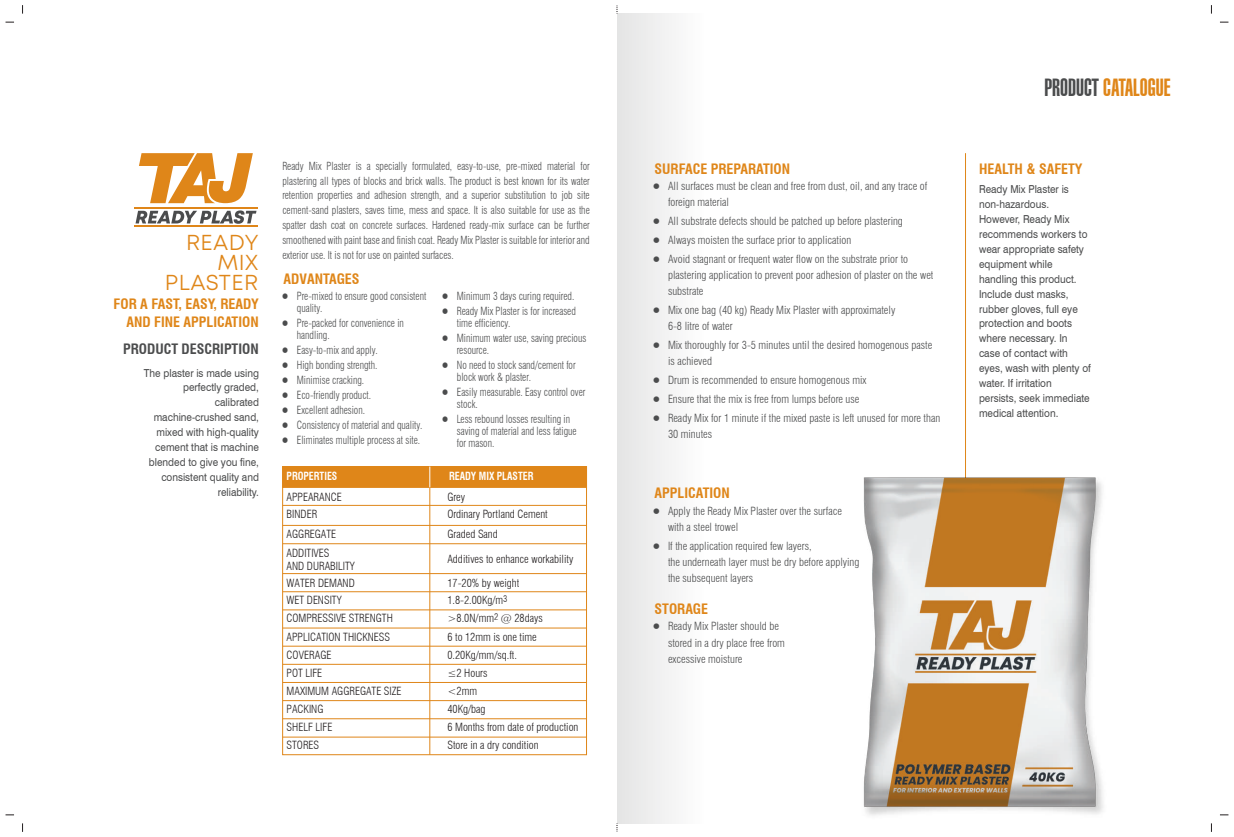
<style>
.page{position:relative;width:1234px;height:837px;background:#fff}
.page>*{position:absolute;margin:0;border:0;box-sizing:border-box;transform-origin:0 0}
.t1{font:900 extra-condensed 24.2px "Swiss 911 BT";letter-spacing:.005em;color:#df8619}
.t2{font:22px/20px "Mont";letter-spacing:.025em;color:#df8619;text-align:right}
.t3{font:700 condensed 14px/18px "Swiss 721 BT";color:#df8619;text-align:right}
.t4{font:700 condensed 14px "Swiss 721 BT";color:#4b4c4d}
.t5{font:300 condensed 11px/16px "Swiss 721 BT";color:#4b4c4d}
.t6{font:300 condensed 11px/12px "Swiss 721 BT";color:#4b4c4d;scale:.9 1}
.t7{font:11px/14.9px "Swiss 721 BT";color:#4b4c4d;scale:.91 1}
.t8{font:300 condensed 11px/17px "Swiss 721 BT";color:#231f20}
.t9{font:700 condensed 11px "Swiss 721 BT";color:#fff;scale:.9 1}
.t10{font:300 condensed 10.9px/14.9px "Swiss 721 BT";color:#4b4c4d;text-align:justify;scale:.91 1}
.s1{color:#4b4c4d}
</style>
<div class="page">
<hr style="left:964px;top:153px;width:1px;height:326px;background:#df8619">
<div style="left:617px;top:14px;width:88px;height:809px;background:#f1f1f1"></div>
<div style="left:282px;top:466px;width:304px;height:21px;background:#df8619"></div>
<hr style="left:282px;top:505px;width:304px;height:1px;background:#df8619">
<hr style="left:282px;top:525px;width:304px;height:1px;background:#df8619">
<hr style="left:282px;top:543px;width:304px;height:1px;background:#df8619">
<hr style="left:282px;top:573px;width:304px;height:1px;background:#df8619">
<hr style="left:282px;top:591px;width:304px;height:1px;background:#df8619">
<hr style="left:282px;top:609px;width:304px;height:1px;background:#df8619">
<hr style="left:282px;top:627px;width:304px;height:1px;background:#df8619">
<hr style="left:282px;top:645px;width:304px;height:1px;background:#df8619">
<hr style="left:282px;top:663px;width:304px;height:1px;background:#df8619">
<hr style="left:282px;top:681px;width:304px;height:1px;background:#df8619">
<hr style="left:282px;top:700px;width:304px;height:1px;background:#df8619">
<hr style="left:282px;top:718px;width:304px;height:1px;background:#df8619">
<hr style="left:282px;top:736px;width:304px;height:1px;background:#df8619">
<div style="left:282px;top:466px;width:305px;height:289px;border:1px solid #df8619"></div>
<hr style="left:429px;top:486px;width:1px;height:268px;background:#df8619">
<svg style="left:429px;top:466px;width:1px;height:21px"></svg>
<svg style="left:135px;top:210px;width:121px;height:14px"></svg>
<svg style="left:139px;top:153px;width:114px;height:50px"></svg>
<hr style="left:134px;top:207px;width:123px;height:2px;background:#df8619">
<hr style="left:134px;top:225px;width:123px;height:2px;background:#df8619">
<img style="left:863px;top:469px;width:240px;height:347px">
<h2 class="t2" style="left:165px;top:233px;width:95px">READY<br>MIX<br>PLASTER</h2>
<p class="t3" style="left:114px;top:294px;width:146px">FOR A FAST, EASY, READY<br>AND FINE APPLICATION</p>
<p class="t4" style="left:123px;top:340px;width:137px">PRODUCT DESCRIPTION</p>
<p class="t7" style="left:144px;top:365px;width:128px;text-align:right">The plaster is made using perfectly graded, calibrated machine-crushed sand, mixed with high-quality cement that is machine blended to give you fine, consistent quality and reliability.</p>
<p class="t10" style="left:282px;top:158px;width:339px">Ready Mix Plaster is a specially formulated, easy-to-use, pre-mixed material for plastering all types of blocks and brick walls. The product is best known for its water retention properties and adhesion strength, and a superior substitution to job site cement-sand plasters, saves time, mess and space. It is also suitable for use as the spatter dash coat on concrete surfaces. Hardened ready-mix surface can be further smoothened with paint base and finish coat. Ready Mix Plaster is suitable for interior and exterior use. It is not for use on painted surfaces.</p>
<p class="t3" style="left:283px;top:270px;width:78px">ADVANTAGES</p>
<p class="t6" style="left:442px;top:290px;width:148px">● Minimum 3 days curing required.</p>
<p class="t6" style="left:457px;top:305px;width:134px;text-indent:-14px">● Ready Mix Plaster is for increased time efficiency.</p>
<p class="t6" style="left:457px;top:332px;width:145px;text-indent:-14px">● Minimum water use, saving precious resource.</p>
<p class="t6" style="left:457px;top:359px;width:133px;text-indent:-14px">● No need to stock sand/cement for block work &amp; plaster.</p>
<p class="t6" style="left:457px;top:386px;width:144px;text-indent:-14px">● Easily measurable. Easy control over stock.</p>
<p class="t6" style="left:457px;top:413px;width:135px;text-indent:-14px">● Less rebound losses resulting in saving of material and less fatigue for mason.</p>
<p class="t6" style="left:297px;top:290px;width:145px;text-indent:-14px">● Pre-mixed to ensure good consistent quality.</p>
<p class="t6" style="left:297px;top:317px;width:120px;text-indent:-14px">● Pre-packed for convenience in handling.</p>
<p class="t6" style="left:282px;top:344px;width:107px">● Easy-to-mix and apply.</p>
<p class="t6" style="left:282px;top:359px;width:107px">● High bonding strength.</p>
<p class="t6" style="left:282px;top:374px;width:92px">● Minimise cracking.</p>
<p class="t6" style="left:282px;top:389px;width:100px">● Eco-friendly product.</p>
<p class="t6" style="left:282px;top:404px;width:93px">● Excellent adhesion.</p>
<p class="t6" style="left:282px;top:419px;width:157px">● Consistency of material and quality.</p>
<p class="t6" style="left:282px;top:434px;width:155px">● Eliminates multiple process at site.</p>
<p class="t9" style="left:286px;top:469px;width:58px">PROPERTIES</p>
<p class="t9" style="left:449px;top:469px;width:95px">READY MIX PLASTER</p>
<p class="t8" style="left:286px;top:488px;width:57px">APPEARANCE</p>
<p class="t8" style="left:447px;top:488px;width:19px">Grey</p>
<p class="t8" style="left:286px;top:505px;width:32px">BINDER</p>
<p class="t8" style="left:447px;top:505px;width:102px">Ordinary Portland Cement</p>
<p class="t8" style="left:286px;top:525px;width:51px">AGGREGATE</p>
<p class="t8" style="left:447px;top:525px;width:52px">Graded Sand</p>
<p class="t8" style="left:286px;top:544px;width:44px">ADDITIVES</p>
<p class="t8" style="left:447px;top:550px;width:127px">Additives to enhance workability</p>
<p class="t8" style="left:286px;top:557px;width:70px">AND DURABILITY<br>WATER DEMAND</p>
<p class="t8" style="left:447px;top:574px;width:73px">17-20% by weight</p>
<p class="t8" style="left:286px;top:591px;width:57px">WET DENSITY</p>
<p class="t8" style="left:447px;top:591px;width:62px">1.8-2.00Kg/m<sup>3</sup></p>
<p class="t8" style="left:286px;top:609px;width:108px">COMPRESSIVE STRENGTH</p>
<p class="t8" style="left:447px;top:609px;width:97px">&gt;8.0N/mm<sup>2</sup> @ 28days</p>
<p class="t8" style="left:286px;top:628px;width:105px">APPLICATION THICKNESS</p>
<p class="t8" style="left:447px;top:628px;width:91px">6 to 12mm is one time</p>
<p class="t8" style="left:286px;top:646px;width:46px">COVERAGE</p>
<p class="t8" style="left:447px;top:646px;width:71px">0.20Kg/mm/sq.ft.</p>
<p class="t8" style="left:286px;top:664px;width:37px">POT LIFE</p>
<p class="t8" style="left:447px;top:664px;width:42px">≤2 Hours</p>
<p class="t8" style="left:286px;top:682px;width:116px">MAXIMUM AGGREGATE SIZE</p>
<p class="t8" style="left:447px;top:682px;width:31px">&lt;2mm</p>
<p class="t8" style="left:286px;top:700px;width:38px">PACKING</p>
<p class="t8" style="left:447px;top:700px;width:40px">40Kg/bag</p>
<p class="t8" style="left:286px;top:718px;width:47px">SHELF LIFE</p>
<p class="t8" style="left:447px;top:718px;width:132px">6 Months from date of production</p>
<p class="t8" style="left:286px;top:736px;width:34px">STORES</p>
<p class="t8" style="left:447px;top:736px;width:93px">Store in a dry condition</p>
<p class="t3" style="left:654px;top:160px;width:137px">SURFACE PREPARATION</p>
<p class="t5" style="left:668px;top:178px;width:261px;text-indent:-15px">● All surfaces must be clean and free from dust, oil, and any trace of foreign material</p>
<p class="t5" style="left:653px;top:213px;width:251px">● All substrate defects should be patched up before plastering</p>
<p class="t5" style="left:653px;top:232px;width:199px">● Always moisten the surface prior to application</p>
<p class="t5" style="left:668px;top:251px;width:267px;text-indent:-15px">● Avoid stagnant or frequent water flow on the substrate prior to plastering application to prevent poor adhesion of plaster on the wet substrate</p>
<p class="t5" style="left:668px;top:302px;width:229px;text-indent:-15px">● Mix one bag (40 kg) Ready Mix Plaster with approximately<br>6-8 litre of water</p>
<p class="t5" style="left:668px;top:337px;width:266px;text-indent:-15px">● Mix thoroughly for 3-5 minutes until the desired homogenous paste is achieved</p>
<p class="t5" style="left:653px;top:372px;width:214px">● Drum is recommended to ensure homogenous mix</p>
<p class="t5" style="left:653px;top:391px;width:207px">● Ensure that the mix is free from lumps before use</p>
<p class="t5" style="left:668px;top:410px;width:273px;text-indent:-15px">● Ready Mix for 1 minute if the mixed paste is left unused for more than<br>30 minutes</p>
<p class="t3" style="left:654px;top:484px;width:77px">APPLICATION</p>
<p class="t5" style="left:668px;top:502px;width:175px;text-indent:-15px">● Apply the Ready Mix Plaster over the surface with a steel trowel</p>
<p class="t5" style="left:668px;top:537px;width:193px;text-indent:-15px">● If the application required few layers,<br>the underneath layer must be dry before applying the subsequent layers</p>
<p class="t3" style="left:654px;top:600px;width:55px">STORAGE</p>
<p class="t5" style="left:668px;top:618px;width:118px;text-indent:-15px">● Ready Mix Plaster should be stored in a dry place free from excessive moisture</p>
<h1 class="t1" style="left:1044px;top:74px;width:127px"><span class="s1">PRODUCT</span> CATALOGUE</h1>
<p class="t3" style="left:978px;top:160px;width:105px">HEALTH &amp; SAFETY</p>
<p class="t7" style="left:978px;top:182px;width:124px">Ready Mix Plaster is non-hazardous.<br>However, Ready Mix recommends workers to wear appropriate safety equipment while handling this product.<br>Include dust masks, rubber gloves, full eye protection and boots where necessary. In case of contact with eyes, wash with plenty of water. If irritation persists, seek immediate medical attention.</p>
</div>
